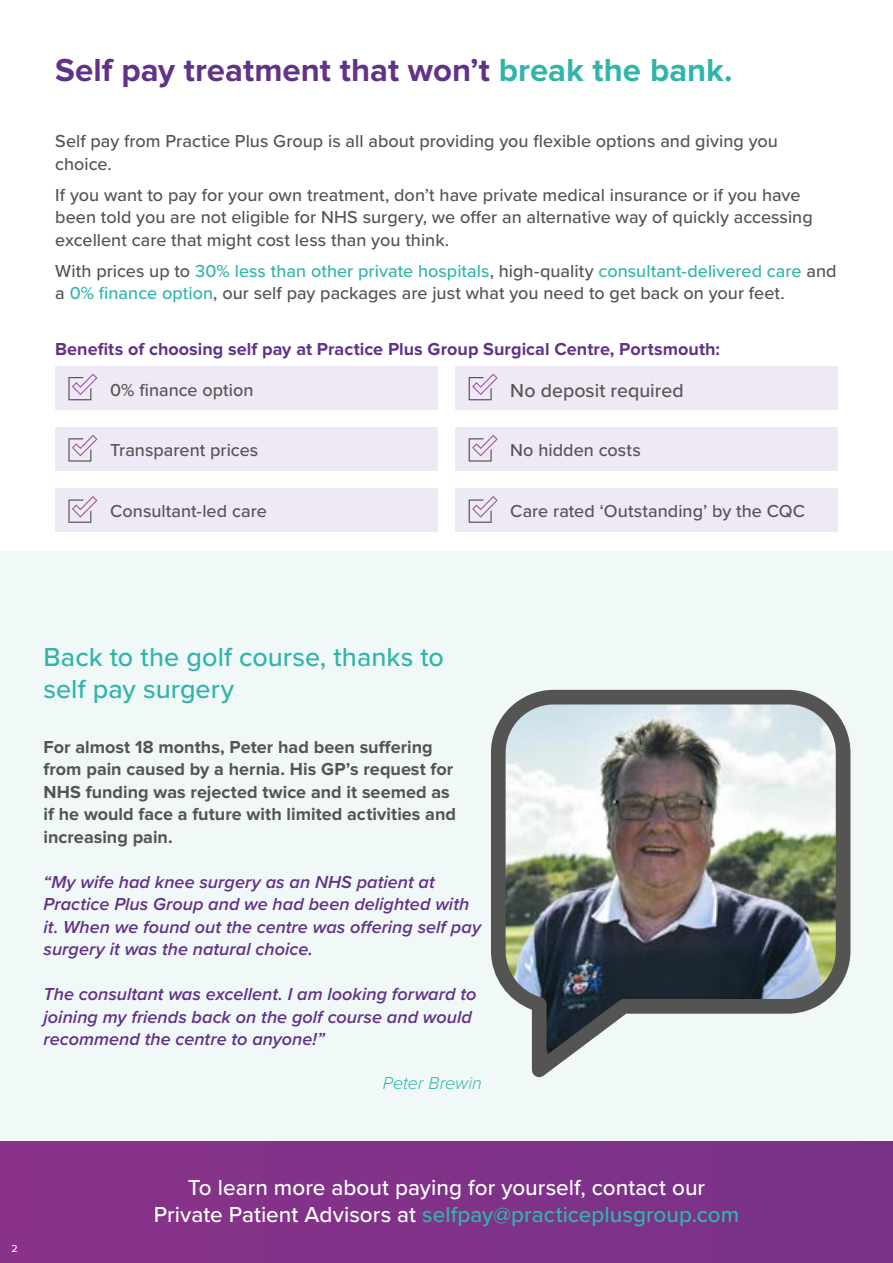
<style>
.page{position:relative;width:893px;height:1263px;background:#fff}
.page>*{position:absolute;margin:0;border:0;box-sizing:border-box;transform-origin:0 0}
.t1{font:700 33px "Proxima Nova";color:#623288}
.t2{font:500 27px/32.4px "Proxima Nova";color:#31b5aa}
.t3{font:500 22.5px/27px "Proxima Nova";color:#fff;text-align:center}
.t4{font:500 19.5px "Proxima Nova";color:#545453}
.t5{font:500 18px/22.5px "Proxima Nova";color:#545453}
.t6{font:italic 600 18px/22.5px "Proxima Nova";color:#623288}
.t7{font:700 18px/22.5px "Proxima Nova";color:#545453}
.t8{font:700 18px "Proxima Nova";color:#623288}
.t9{font:italic 300 18px "Proxima Nova";letter-spacing:-.005em;color:#31b5aa}
.t10{font:500 10.5px "Proxima Nova";color:#fff}
.s1{color:#31b5aa}
</style>
<div class="page">
<div style="left:55px;top:366px;width:382px;height:44px;background:#eee9f5"></div>
<div style="left:455px;top:366px;width:383px;height:44px;background:#eee9f5"></div>
<div style="left:55px;top:428px;width:382px;height:43px;background:#eee9f5"></div>
<div style="left:455px;top:428px;width:383px;height:43px;background:#eee9f5"></div>
<div style="left:55px;top:489px;width:382px;height:43px;background:#eee9f5"></div>
<div style="left:455px;top:489px;width:383px;height:43px;background:#eee9f5"></div>
<svg style="left:68px;top:373px;width:29px;height:27px"></svg>
<svg style="left:68px;top:435px;width:29px;height:26px"></svg>
<svg style="left:68px;top:496px;width:29px;height:27px"></svg>
<svg style="left:469px;top:373px;width:29px;height:27px"></svg>
<svg style="left:469px;top:435px;width:29px;height:26px"></svg>
<svg style="left:469px;top:496px;width:29px;height:27px"></svg>
<div style="left:0;top:551px;width:893px;height:600px;background:#f1f8f8"></div>
<div style="left:0;top:1141px;width:893px;height:122px;background:#803289"></div>
<img style="left:491px;top:690px;width:359px;height:387px">
<h1 class="t1" style="left:55px;top:51px;width:679px">Self pay treatment that won’t <span class="s1">break the bank.</span></h1>
<p class="t5" style="left:55px;top:129px;width:724px">Self pay from Practice Plus Group is all about providing you flexible options and giving you choice.</p>
<p class="t5" style="left:55px;top:183px;width:759px">If you want to pay for your own treatment, don’t have private medical insurance or if you have been told you are not eligible for NHS surgery, we offer an alternative way of quickly accessing excellent care that might cost less than you think.</p>
<p class="t5" style="left:55px;top:259px;width:783px">With prices up to <span class="s1">30% less than other private hospitals</span>, high-quality <span class="s1">consultant-delivered care</span> and a <span class="s1">0% finance option</span>, our self pay packages are just what you need to get back on your feet.</p>
<p class="t8" style="left:55px;top:339px;width:666px">Benefits of choosing self pay at Practice Plus Group Surgical Centre, Portsmouth:</p>
<p class="t5" style="left:110px;top:378px;width:145px">0% finance option</p>
<p class="t4" style="left:510px;top:376px;width:175px">No deposit required</p>
<p class="t5" style="left:110px;top:438px;width:150px">Transparent prices</p>
<p class="t5" style="left:510px;top:438px;width:132px">No hidden costs</p>
<p class="t5" style="left:110px;top:499px;width:158px">Consultant-led care</p>
<p class="t5" style="left:510px;top:499px;width:296px">Care rated ‘Outstanding’ by the CQC</p>
<h2 class="t2" style="left:44px;top:639px;width:402px">Back to the golf course, thanks to self pay surgery</h2>
<p class="t7" style="left:44px;top:736px;width:414px">For almost 18 months, Peter had been suffering from pain caused by a hernia. His GP’s request for NHS funding was rejected twice and it seemed as if he would face a future with limited activities and increasing pain.</p>
<p class="t6" style="left:44px;top:870px;width:439px">“My wife had knee surgery as an NHS patient at Practice Plus Group and we had been delighted with it. When we found out the centre was offering self pay surgery it was the natural choice.</p>
<p class="t6" style="left:44px;top:983px;width:434px">The consultant was excellent. I am looking forward to joining my friends back on the golf course and would recommend the centre to anyone!”</p>
<p class="t9" style="left:383px;top:1070px;width:101px">Peter Brewin</p>
<p class="t10" style="left:11px;top:1241px;width:8px">2</p>
<p class="t3" style="left:154px;top:1173px;width:587px">To learn more about paying for yourself, contact our<br>Private Patient Advisors at <span class="s1">selfpay@practiceplusgroup.com</span></p>
</div>
